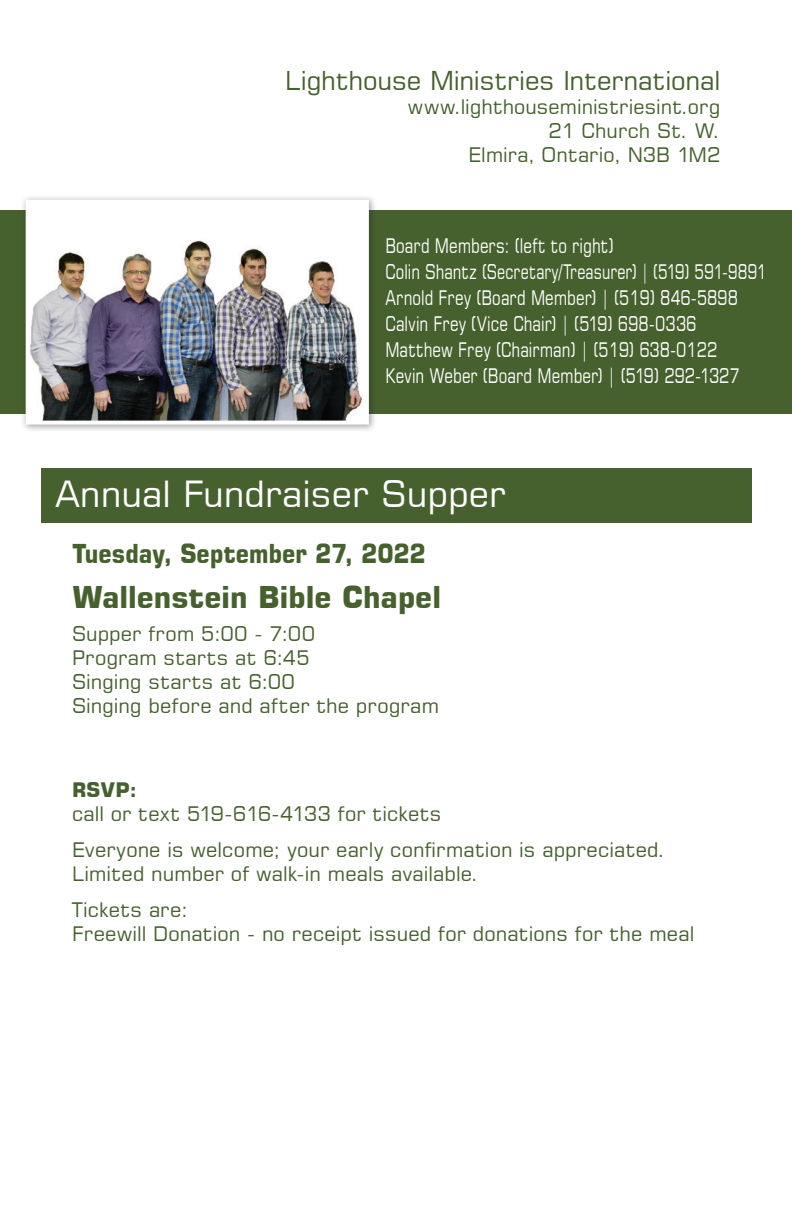
<style>
.page{position:relative;width:792px;height:1224px;background:#fff}
.page>*{position:absolute;margin:0;border:0;box-sizing:border-box;transform-origin:0 0}
.t1{font:36px "Square 721 BT";color:#fff}
.t2{font:700 30px "Square 721 BT";letter-spacing:-.01em;color:#46612e}
.t3{font:26px "Square 721 BT";letter-spacing:-.005em;color:#46612e}
.t4{font:700 26px "Square 721 BT";letter-spacing:-.01em;color:#46612e;scale:.9 1}
.t5{font:20px/24px "Square 721 BT";letter-spacing:.005em;color:#46612e}
.t6{font:20px "Square 721 BT";color:#fff;scale:.76 1}
.t7{font:20px "Square 721 BT";color:#fff;scale:.75 1}
.s1{font-weight:700}
</style>
<div class="page">
<div style="left:0;top:211px;width:792px;height:203px;background:#46612e"></div>
<div style="left:20px;top:194px;width:357px;height:239px;background:#231f20;opacity:.43"></div>
<img style="left:31px;top:205px;width:333px;height:215px">
<div style="left:26px;top:200px;width:343px;height:225px;border:4px solid #fff"></div>
<div style="left:41px;top:468px;width:711px;height:54px;background:#46612e"></div>
<p class="t3" style="left:285px;top:64px;width:437px">Lighthouse Ministries International</p>
<p class="t5" style="left:408px;top:94px;width:314px">www.lighthouseministriesint.org</p>
<p class="t5" style="left:468px;top:118px;width:254px;text-align:right">21 Church St. W.<br>Elmira, Ontario, N3B 1M2</p>
<p class="t6" style="left:385px;top:233px;width:302px">Board Members: (left to right)</p>
<p class="t7" style="left:385px;top:259px;width:510px">Colin Shantz (Secretary/Treasurer) | (519) 591-9891</p>
<p class="t6" style="left:385px;top:285px;width:466px">Arnold Frey (Board Member) | (519) 846-5898</p>
<p class="t6" style="left:385px;top:311px;width:411px">Calvin Frey (Vice Chair) | (519) 698-0336</p>
<p class="t6" style="left:385px;top:337px;width:438px">Matthew Frey (Chairman) | (519) 638-0122</p>
<p class="t6" style="left:385px;top:363px;width:468px">Kevin Weber (Board Member) | (519) 292-1327</p>
<p class="t1" style="left:55px;top:471px;width:453px">Annual Fundraiser Supper</p>
<p class="t4" style="left:72px;top:538px;width:395px">Tuesday, September 27, 2022</p>
<p class="t2" style="left:72px;top:579px;width:371px">Wallenstein Bible Chapel</p>
<p class="t5" style="left:72px;top:622px;width:245px">Supper from 5:00 - 7:00</p>
<p class="t5" style="left:72px;top:646px;width:239px">Program starts at 6:45</p>
<p class="t5" style="left:72px;top:670px;width:225px">Singing starts at 6:00</p>
<p class="t5" style="left:72px;top:694px;width:369px">Singing before and after the program</p>
<p class="t5" style="left:72px;top:778px;width:371px"><span class="s1">RSVP:<br></span>call or text 519-616-4133 for tickets</p>
<p class="t5" style="left:72px;top:838px;width:595px">Everyone is welcome; your early confirmation is appreciated.<br>Limited number of walk-in meals available.</p>
<p class="t5" style="left:72px;top:898px;width:624px">Tickets are:<br>Freewill Donation - no receipt issued for donations for the meal</p>
</div>
